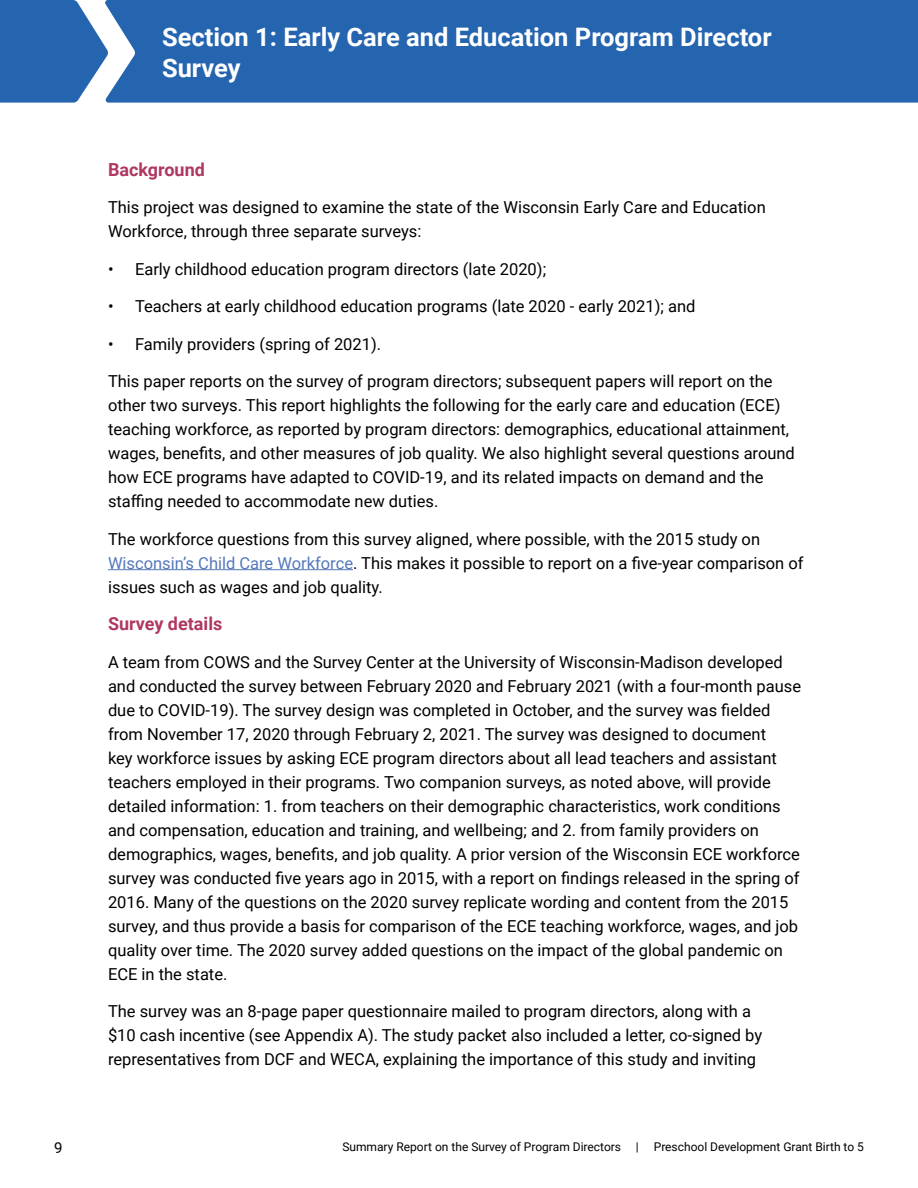
<style>
.page{position:relative;width:918px;height:1188px;background:#fff}
.page>*{position:absolute;margin:0;border:0;box-sizing:border-box;transform-origin:0 0}
.Heading{font:700 25.5px/30.6px "Roboto";color:#fff}
.Body_Text{font:700 18px "Roboto";color:#af3863}
.Body_Text-2{font:16.5px/24px "Roboto";color:#000}
.t1{font:15px "Roboto";color:#000}
.t2{font:12px "Roboto";color:#000}
.s1{color:#5478bb}
</style>
<div class="page">
<div style="left:108px;top:0;width:810px;height:103px;background:#2564af"></div>
<svg style="left:0;top:0;width:108px;height:103px;background:#4379ba"></svg>
<hr style="left:108px;top:569px;width:245px;height:1px;background:#5478bb">
<p class="Heading" style="left:162px;top:21px;width:611px">Section 1: Early Care and Education Program Director<br>Survey</p>
<p class="Body_Text" style="left:108px;top:156px;width:98px">Background</p>
<p class="Body_Text-2" style="left:108px;top:195px;width:659px">This project was designed to examine the state of the Wisconsin Early Care and Education<br>Workforce, through three separate surveys:</p>
<p class="Body_Text-2" style="left:108px;top:256px;width:440px">• Early childhood education program directors (late 2020);</p>
<p class="Body_Text-2" style="left:108px;top:294px;width:589px">• Teachers at early childhood education programs (late 2020 - early 2021); and</p>
<p class="Body_Text-2" style="left:108px;top:331px;width:275px">• Family providers (spring of 2021).</p>
<p class="Body_Text-2" style="left:108px;top:369px;width:688px">This paper reports on the survey of program directors; subsequent papers will report on the other two surveys. This report highlights the following for the early care and education (ECE) teaching workforce, as reported by program directors: demographics, educational attainment, wages, benefits, and other measures of job quality. We also highlight several questions around how ECE programs have adapted to COVID-19, and its related impacts on demand and the staffing needed to accommodate new duties.</p>
<p class="Body_Text-2" style="left:108px;top:526px;width:697px">The workforce questions from this survey aligned, where possible, with the 2015 study on<br><span class="s1">Wisconsin’s Child Care Workforce</span>. This makes it possible to report on a five-year comparison of issues such as wages and job quality.</p>
<p class="Body_Text" style="left:108px;top:611px;width:116px">Survey details</p>
<p class="Body_Text-2" style="left:108px;top:649px;width:695px">A team from COWS and the Survey Center at the University of Wisconsin-Madison developed and conducted the survey between February 2020 and February 2021 (with a four-month pause due to COVID-19). The survey design was completed in October, and the survey was fielded from November 17, 2020 through February 2, 2021. The survey was designed to document<br>key workforce issues by asking ECE program directors about all lead teachers and assistant teachers employed in their programs. Two companion surveys, as noted above, will provide detailed information: 1. from teachers on their demographic characteristics, work conditions and compensation, education and training, and wellbeing; and 2. from family providers on demographics, wages, benefits, and job quality. A prior version of the Wisconsin ECE workforce survey was conducted five years ago in 2015, with a report on findings released in the spring of 2016. Many of the questions on the 2020 survey replicate wording and content from the 2015 survey, and thus provide a basis for comparison of the ECE teaching workforce, wages, and job quality over time. The 2020 survey added questions on the impact of the global pandemic on ECE in the state.</p>
<p class="Body_Text-2" style="left:108px;top:999px;width:656px">The survey was an 8-page paper questionnaire mailed to program directors, along with a $10 cash incentive (see Appendix A). The study packet also included a letter, co-signed by representatives from DCF and WECA, explaining the importance of this study and inviting</p>
<p class="t1" style="left:54px;top:1137px;width:10px">9</p>
<p class="t2" style="left:342px;top:1138px;width:523px">Summary Report on the Survey of Program Directors | Preschool Development Grant Birth to 5</p>
</div>
